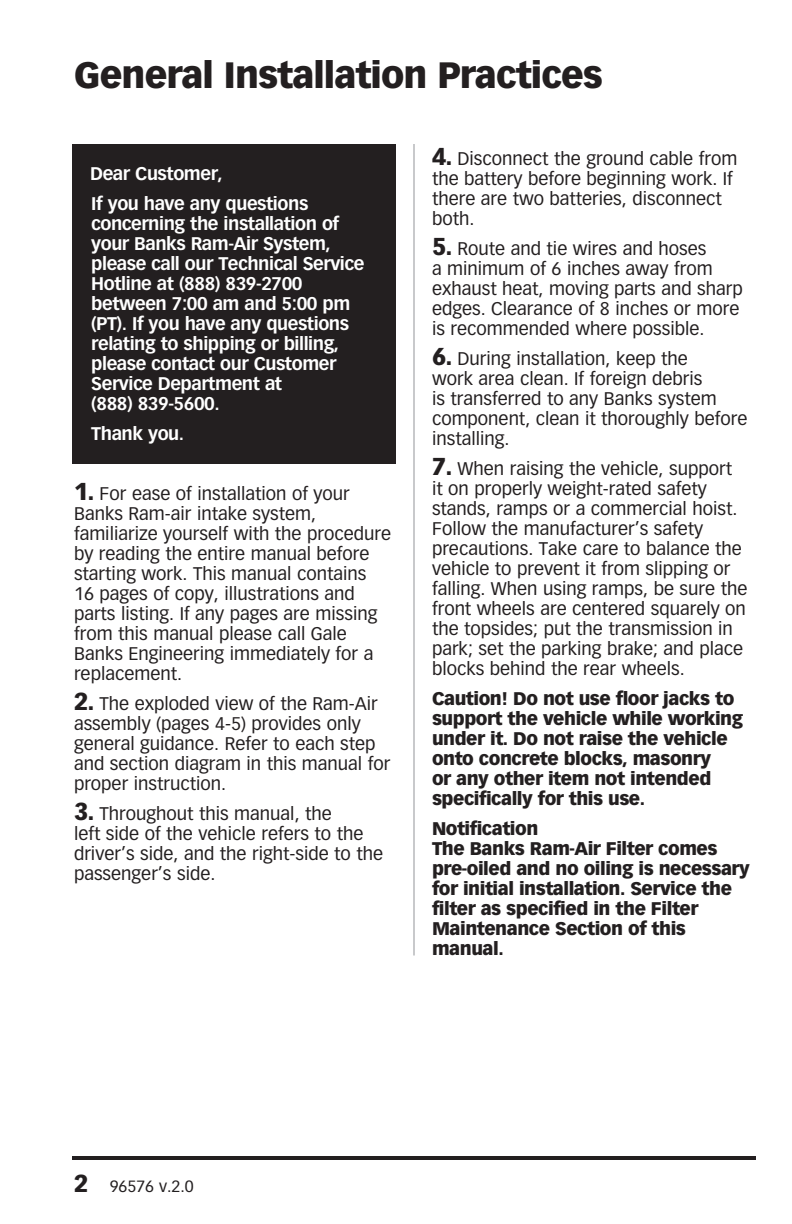
<style>
.page{position:relative;width:792px;height:1224px;background:#fff}
.page>*{position:absolute;margin:0;border:0;box-sizing:border-box;transform-origin:0 0}
.t1{font:900 36px "Vectora LT Std";letter-spacing:-.025em;color:#231f20}
.t2{font:18px/20px "Vectora LT Std";color:#231f20}
.t3{font:900 18px/20px "Vectora LT Std";letter-spacing:-.025em;color:#231f20}
.t4{font:700 18px/20px "Vectora LT Std";letter-spacing:-.025em;color:#fff}
.t5{font:16px "Vectora LT Std";color:#231f20}
.s1{font-weight:400;color:#231f20}
.s2{font-weight:900;font-size:24px}
</style>
<div class="page">
<hr style="left:72px;top:1156px;width:684px;height:4px;background:#231f20">
<div style="left:72px;top:144px;width:324px;height:320px;background:#231f20"></div>
<hr style="left:414px;top:144px;width:1px;height:812px;background:#939598">
<h1 class="t1" style="left:74px;top:53px;width:530px">General Installation Practices</h1>
<p class="t4" style="left:90px;top:159px;width:220px;line-height:30px">Dear Customer,<br>If you have any questions</p>
<p class="t4" style="left:91px;top:214px;width:275px">concerning the installation of your Banks Ram-Air System, please call our Technical Service<br>Hotline at (888) 839-2700 between 7:00 am and 5:00 pm (PT). If you have any questions relating to shipping or billing, please contact our Customer<br>Service Department at<br>(888) 839-5600.</p>
<p class="t4" style="left:91px;top:424px;width:104px">Thank you.<span class="s1">1</span></p>
<p class="t2" style="left:74px;top:484px;width:319px"><span class="s2">1.</span> For ease of installation of your Banks Ram-air intake system, familiarize yourself with the procedure by reading the entire manual before starting work. This manual contains<br>16 pages of copy, illustrations and parts listing. If any pages are missing from this manual please call Gale Banks Engineering immediately for a replacement.</p>
<p class="t2" style="left:74px;top:694px;width:318px"><span class="s2">2.</span> The exploded view of the Ram-Air assembly (pages 4-5) provides only general guidance. Refer to each step and section diagram in this manual for proper instruction.</p>
<p class="t2" style="left:74px;top:804px;width:311px"><span class="s2">3.</span> Throughout this manual, the<br>left side of the vehicle refers to the driver’s side, and the right-side to the passenger’s side.</p>
<p class="t2" style="left:432px;top:149px;width:307px"><span class="s2">4.</span> Disconnect the ground cable from the battery before beginning work. If there are two batteries, disconnect both.</p>
<p class="t2" style="left:432px;top:239px;width:312px"><span class="s2">5.</span> Route and tie wires and hoses<br>a minimum of 6 inches away from exhaust heat, moving parts and sharp edges. Clearance of 8 inches or more is recommended where possible.</p>
<p class="t2" style="left:432px;top:349px;width:317px"><span class="s2">6.</span> During installation, keep the<br>work area clean. If foreign debris<br>is transferred to any Banks system component, clean it thoroughly before installing.</p>
<p class="t2" style="left:432px;top:459px;width:317px"><span class="s2">7.</span> When raising the vehicle, support<br>it on properly weight-rated safety stands, ramps or a commercial hoist.<br>Follow the manufacturer’s safety precautions. Take care to balance the vehicle to prevent it from slipping or falling. When using ramps, be sure the front wheels are centered squarely on the topsides; put the transmission in park; set the parking brake; and place blocks behind the rear wheels.</p>
<p class="t3" style="left:432px;top:688px;width:313px">Caution! Do not use floor jacks to support the vehicle while working under it. Do not raise the vehicle onto concrete blocks, masonry<br>or any other item not intended specifically for this use.</p>
<p class="t3" style="left:432px;top:818px;width:319px">Notification<br>The Banks Ram-Air Filter comes pre-oiled and no oiling is necessary for initial installation. Service the filter as specified in the Filter<br>Maintenance Section of this manual.</p>
<p class="t5" style="left:74px;top:1177px;width:121px"><span class="s2">2</span> 96576 v.2.0</p>
</div>
